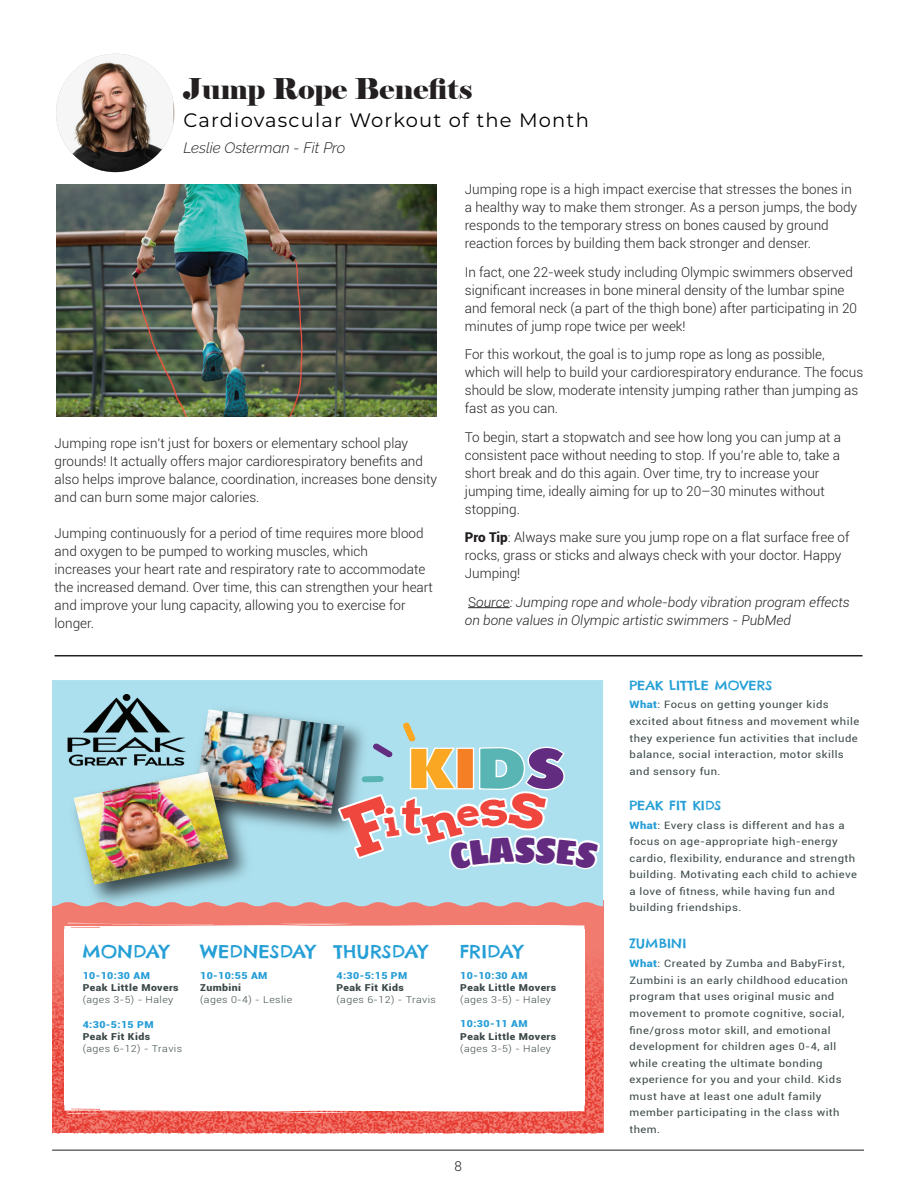
<style>
.page{position:relative;width:918px;height:1188px;background:#fff}
.page>*{position:absolute;margin:0;border:0;box-sizing:border-box;transform-origin:0 0}
.t1{font:57.9px "Peace Sans";color:#faa823;scale:1.11 1}
.t2{font:35.4px "Sigmar One";color:#632b7f;scale:.85 1}
.t3{font:28.5px "Elephant";color:#231f20}
.t4{font:19.5px "Montserrat";letter-spacing:.06em;color:#000}
.t5{font:17.85px "Chelsea Market Pro";color:#259fd6;scale:1.11 1}
.t6{font:italic 300 15px "Raleway";color:#231f20}
.t7{font:300 13.5px/18px "Roboto";color:#231f20}
.t8{font:italic 300 13.5px/18px "Roboto";color:#231f20}
.t9{font:12.75px "Chelsea Market Pro";color:#259fd6;scale:1.11 1}
.t10{font:10.2px/16.5px "Roboto";letter-spacing:.04em;color:#3d4949;scale:1.11 1}
.t11{font:300 9.6px "Roboto";letter-spacing:.04em;color:#3d4949;scale:1.11 1}
.t12{font:900 9.6px "Roboto";letter-spacing:.04em;color:#3d4949;scale:1.11 1}
.t13{font:900 9.6px "Roboto";letter-spacing:.04em;color:#259dd6;scale:1.11 1}
.s1{font-weight:900}
.s2{font-style:normal}
.s3{color:#f47f24}
.s4{color:#59b4b4}
.s5{color:#622c80}
.s6{font-weight:900;color:#259dd6}
</style>
<div class="page">
<hr style="left:468px;top:607px;width:42px;height:1px;background:#231f20">
<hr style="left:52px;top:1150px;width:812px;height:1px;background:#231f20">
<hr style="left:55px;top:655px;width:807px;height:1px;background:#231f20">
<img style="left:56px;top:184px;width:381px;height:233px">
<img style="left:56px;top:54px;width:117px;height:118px">
<img style="left:52px;top:903px;width:552px;height:231px">
<div style="left:52px;top:680px;width:551px;height:226px;background:#ade0ee"></div>
<div style="left:64px;top:929px;width:520px;height:176px;background:#fff"></div>
<svg style="left:64px;top:1105px;width:520px;height:9px"></svg>
<div style="left:185px;top:699px;width:191px;height:23px;background:#ade0ee"></div>
<img style="left:195px;top:709px;width:149px;height:13px">
<img style="left:67px;top:694px;width:118px;height:28px">
<img style="left:64px;top:722px;width:538px;height:352px">
<h3 class="t3" style="left:183px;top:71px;width:291px">Jump Rope Benefits</h3>
<p class="t6" style="left:183px;top:139px;width:164px">Leslie Osterman - Fit Pro</p>
<h3 class="t4" style="left:183px;top:107px;width:407px">Cardiovascular Workout of the Month</h3>
<p class="t7" style="left:55px;top:434px;width:384px">Jumping rope isn’t just for boxers or elementary school play grounds! It actually offers major cardiorespiratory benefits and also helps improve balance, coordination, increases bone density and can burn some major calories.</p>
<p class="t7" style="left:55px;top:524px;width:380px">Jumping continuously for a period of time requires more blood and oxygen to be pumped to working muscles, which<br>increases your heart rate and respiratory rate to accommodate the increased demand. Over time, this can strengthen your heart and improve your lung capacity, allowing you to exercise for longer.</p>
<p class="t7" style="left:465px;top:180px;width:394px">Jumping rope is a high impact exercise that stresses the bones in a healthy way to make them stronger. As a person jumps, the body responds to the temporary stress on bones caused by ground reaction forces by building them back stronger and denser.</p>
<p class="t7" style="left:465px;top:262px;width:394px">In fact, one 22-week study including Olympic swimmers observed significant increases in bone mineral density of the lumbar spine and femoral neck (a part of the thigh bone) after participating in 20 minutes of jump rope twice per week!</p>
<p class="t7" style="left:465px;top:345px;width:400px">For this workout, the goal is to jump rope as long as possible, which will help to build your cardiorespiratory endurance. The focus should be slow, moderate intensity jumping rather than jumping as fast as you can.</p>
<p class="t7" style="left:465px;top:427px;width:378px">To begin, start a stopwatch and see how long you can jump at a consistent pace without needing to stop. If you’re able to, take a short break and do this again. Over time, try to increase your jumping time, ideally aiming for up to 20–30 minutes without stopping.</p>
<p class="t7" style="left:465px;top:528px;width:386px"><span class="s1">Pro Tip</span>: Always make sure you jump rope on a flat surface free of rocks, grass or sticks and always check with your doctor. Happy<br>Jumping!</p>
<p class="t8" style="left:465px;top:592px;width:386px"><span class="s2">S</span>ource: Jumping rope and whole-body vibration program effects on bone values in Olympic artistic swimmers - PubMed</p>
<h1 class="t1" style="left:407px;top:730px;width:144px">K<span class="s3">I</span><span class="s4">D</span><span class="s5">S</span></h1>
<h2 class="t2" style="left:514px;top:820px;width:27px">S</h2>
<h3 class="t5" style="left:82px;top:940px;width:80px">MONDAY</h3>
<p class="t13" style="left:83px;top:969px;width:62px">10-10:30 AM</p>
<p class="t12" style="left:83px;top:981px;width:88px">Peak Little Movers</p>
<p class="t11" style="left:83px;top:993px;width:83px">(ages 3-5) - Haley</p>
<p class="t13" style="left:83px;top:1017px;width:65px">4:30-5:15 PM</p>
<p class="t12" style="left:83px;top:1029px;width:62px">Peak Fit Kids</p>
<p class="t11" style="left:83px;top:1042px;width:91px">(ages 6-12) - Travis</p>
<h3 class="t5" style="left:200px;top:940px;width:206px">WEDNESDAY THURSDAY</h3>
<h3 class="t5" style="left:460px;top:940px;width:58px">FRIDAY</h3>
<p class="t13" style="left:200px;top:969px;width:62px">10-10:55 AM</p>
<p class="t12" style="left:200px;top:981px;width:38px">Zumbini</p>
<p class="t11" style="left:200px;top:993px;width:84px">(ages 0-4) - Leslie</p>
<p class="t13" style="left:337px;top:969px;width:65px">4:30-5:15 PM</p>
<p class="t12" style="left:337px;top:981px;width:62px">Peak Fit Kids</p>
<p class="t11" style="left:337px;top:993px;width:91px">(ages 6-12) - Travis</p>
<p class="t13" style="left:460px;top:969px;width:62px">10-10:30 AM</p>
<p class="t12" style="left:460px;top:981px;width:88px">Peak Little Movers</p>
<p class="t11" style="left:460px;top:993px;width:83px">(ages 3-5) - Haley</p>
<p class="t13" style="left:460px;top:1017px;width:62px">10:30-11 AM</p>
<p class="t12" style="left:460px;top:1029px;width:88px">Peak Little Movers</p>
<p class="t11" style="left:460px;top:1042px;width:83px">(ages 3-5) - Haley</p>
<p class="t7" style="left:454px;top:1157px;width:9px">8</p>
<p class="t9" style="left:630px;top:677px;width:130px">PEAK LITTLE MOVERS</p>
<p class="t10" style="left:630px;top:696px;width:208px"><span class="s6">What</span>: Focus on getting younger kids excited about fitness and movement while they experience fun activities that include balance, social interaction, motor skills and sensory fun.</p>
<p class="t9" style="left:630px;top:797px;width:84px">PEAK FIT KIDS</p>
<p class="t10" style="left:630px;top:816px;width:207px"><span class="s6">What</span>: Every class is different and has a focus on age-appropriate high-energy cardio, flexibility, endurance and strength building. Motivating each child to achieve a love of fitness, while having fun and building friendships.</p>
<p class="t9" style="left:630px;top:936px;width:53px">ZUMBINI</p>
<p class="t10" style="left:630px;top:955px;width:198px"><span class="s6">What</span>: Created by Zumba and BabyFirst, Zumbini is an early childhood education program that uses original music and movement to promote cognitive, social, fine/gross motor skill, and emotional development for children ages 0-4, all while creating the ultimate bonding experience for you and your child. Kids must have at least one adult family member participating in the class with them.</p>
</div>
